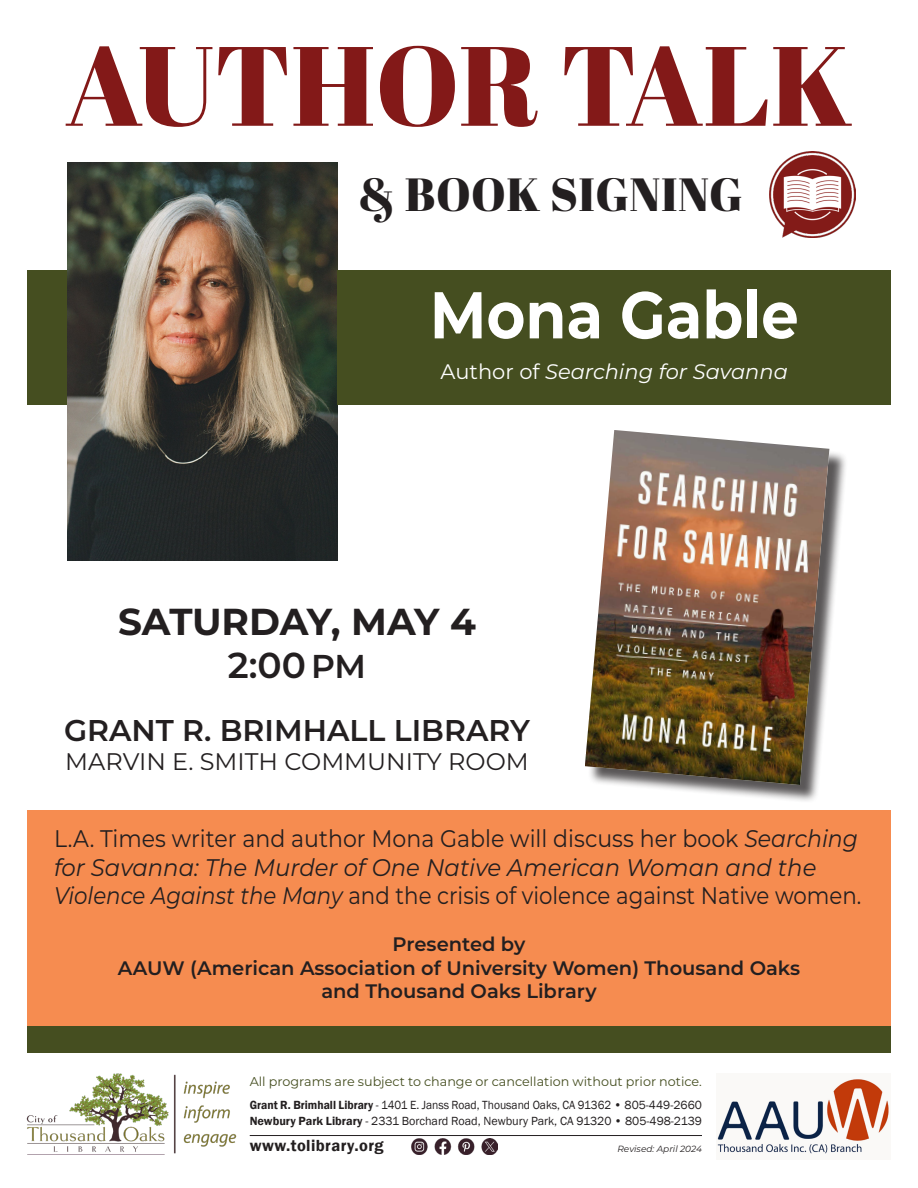
<style>
.page{position:relative;width:918px;height:1188px;background:#fff}
.page>*{position:absolute;margin:0;border:0;box-sizing:border-box;transform-origin:0 0}
.t1{font:112.5px "Abril Fatface";color:#831918}
.t2{font:700 66px "Montserrat";color:#fff;scale:.9 1}
.t3{font:46.5px "Abril Fatface";letter-spacing:.01em;color:#231f20}
.t4{font:700 37.5px "Montserrat";letter-spacing:-.01em;color:#231f20}
.t5{font:600 36px "Montserrat";color:#231f20}
.t6{font:600 30px "Montserrat";color:#231f20}
.t7{font:24px/28.8px "Montserrat";color:#231f20;scale:.92 1}
.t8{font:24px "Montserrat";color:#231f20}
.t9{font:italic 21px "Montserrat";color:#fff}
.t10{font:600 19.5px "Montserrat";color:#231f20}
.t11{font:600 16.5px "Franklin Gothic";letter-spacing:.025em;color:#231f20}
.t12{font:12.75px "Montserrat";color:#454e20}
.t13{font:12.15px "Franklin Gothic";color:#231f20;scale:.95 1}
.t14{font:12.15px "Franklin Gothic";color:#231f20}
.t15{font:italic 9px "Montserrat";color:#231f20}
.s1{font-style:normal}
.s2{font-size:33px}
.s3{font-style:italic}
.s4{font-weight:600}
</style>
<div class="page">
<div style="left:588px;top:433px;width:260px;height:370px;background:#231f20;opacity:.75"></div>
<img style="left:585px;top:430px;width:244px;height:355px">
<div style="left:27px;top:270px;width:864px;height:135px;background:#454e20"></div>
<div style="left:27px;top:810px;width:864px;height:216px;background:#f68c50"></div>
<img style="left:68px;top:162px;width:270px;height:398px">
<img style="left:27px;top:1073px;width:209px;height:81px">
<hr style="left:250px;top:1135px;width:452px;height:1px;background:#231f20">
<div style="left:27px;top:1026px;width:864px;height:27px;background:#454e20"></div>
<img style="left:769px;top:151px;width:87px;height:86px">
<img style="left:717px;top:1079px;width:172px;height:75px">
<img style="left:412px;top:1138px;width:85px;height:16px">
<p class="t1" style="left:65px;top:7px;width:790px">AUTHOR TALK</p>
<p class="t3" style="left:357px;top:162px;width:387px">&amp; BOOK SIGNING</p>
<p class="t2" style="left:430px;top:267px;width:411px">Mona Gable</p>
<p class="t9" style="left:440px;top:357px;width:349px"><span class="s1">Author of</span> Searching for Savanna</p>
<p class="t4" style="left:118px;top:594px;width:359px">SATURDAY, MAY 4</p>
<p class="t5" style="left:228px;top:640px;width:140px">2:00 <span class="s2">PM</span></p>
<p class="t6" style="left:64px;top:709px;width:467px">GRANT R. BRIMHALL LIBRARY</p>
<p class="t8" style="left:65px;top:745px;width:465px">MARVIN E. SMITH COMMUNITY ROOM</p>
<p class="t7" style="left:54px;top:823px;width:879px">L.A. Times writer and author Mona Gable will discuss her book <span class="s3">Searching for Savanna: The Murder of One Native American Woman and the<br>Violence Against the Many</span> and the crisis of violence against Native women.</p>
<p class="t10" style="left:393px;top:930px;width:134px">Presented by</p>
<p class="t10" style="left:118px;top:954px;width:684px">AAUW (American Association of University Women) Thousand Oaks</p>
<p class="t10" style="left:321px;top:977px;width:277px">and Thousand Oaks Library</p>
<p class="t12" style="left:250px;top:1072px;width:454px">All programs are subject to change or cancellation without prior notice.</p>
<p class="t13" style="left:250px;top:1097px;width:478px"><span class="s4">Grant R. Brimhall Library</span> - 1401 E. Janss Road, Thousand Oaks, CA 91362 • 805-449-2660</p>
<p class="t14" style="left:250px;top:1114px;width:454px"><span class="s4">Newbury Park Library</span> - 2331 Borchard Road, Newbury Park, CA 91320 • 805-498-2139</p>
<p class="t11" style="left:250px;top:1135px;width:136px">www.tolibrary.org</p>
<p class="t15" style="left:617px;top:1143px;width:86px">Revised: April 2024</p>
</div>
